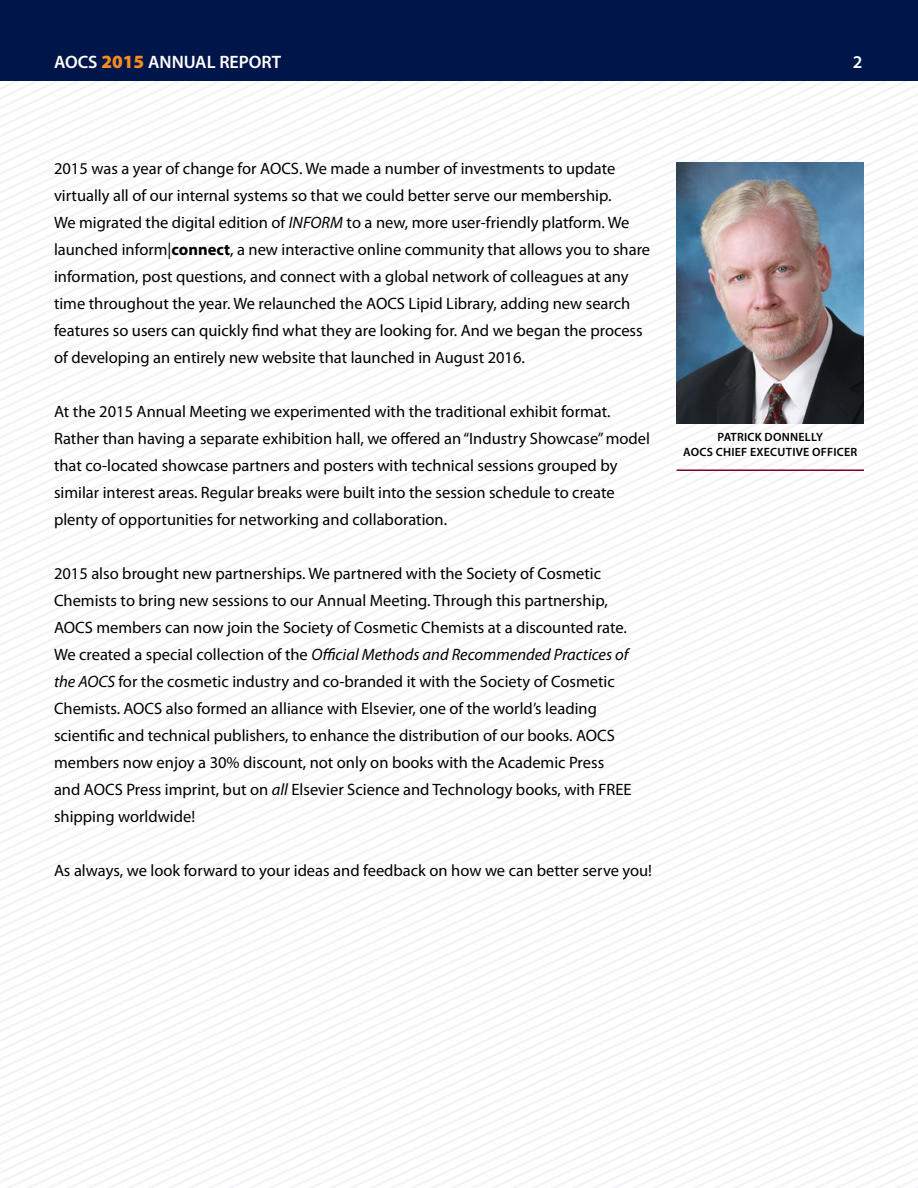
<style>
.page{position:relative;width:918px;height:1188px;background:#fff}
.page>*{position:absolute;margin:0;border:0;box-sizing:border-box;transform-origin:0 0}
.t1{font:600 18px "Myriad Pro";color:#fff}
.t2{font:16.5px/27px "Myriad Pro";color:#000}
.t3{font:600 12px/15px "Myriad Pro";letter-spacing:.02em;color:#000;text-align:center}
.s1{font-weight:900;font-size:18.75px;color:#f68b1f}
.s2{font-style:italic}
.s3{font-weight:700}
</style>
<div class="page">
<svg style="left:11px;top:781px;width:907px;height:406px"></svg>
<svg style="left:15px;top:789px;width:903px;height:398px"></svg>
<svg style="left:18px;top:797px;width:900px;height:390px"></svg>
<svg style="left:22px;top:805px;width:896px;height:382px"></svg>
<svg style="left:25px;top:812px;width:893px;height:376px"></svg>
<svg style="left:29px;top:820px;width:889px;height:368px"></svg>
<svg style="left:33px;top:828px;width:885px;height:360px"></svg>
<svg style="left:36px;top:835px;width:882px;height:353px"></svg>
<svg style="left:40px;top:843px;width:878px;height:345px"></svg>
<svg style="left:44px;top:851px;width:874px;height:337px"></svg>
<svg style="left:47px;top:859px;width:871px;height:329px"></svg>
<svg style="left:51px;top:866px;width:867px;height:322px"></svg>
<svg style="left:54px;top:874px;width:864px;height:314px"></svg>
<svg style="left:58px;top:882px;width:860px;height:306px"></svg>
<svg style="left:62px;top:890px;width:856px;height:298px"></svg>
<svg style="left:65px;top:897px;width:853px;height:291px"></svg>
<svg style="left:69px;top:905px;width:849px;height:283px"></svg>
<svg style="left:72px;top:913px;width:846px;height:275px"></svg>
<svg style="left:76px;top:921px;width:842px;height:267px"></svg>
<svg style="left:80px;top:928px;width:838px;height:260px"></svg>
<svg style="left:83px;top:936px;width:835px;height:252px"></svg>
<div style="left:0;top:0;width:918px;height:81px;background:#001549"></div>
<img style="left:677px;top:162px;width:186px;height:261px">
<hr style="left:677px;top:470px;width:187px;height:1px;background:#7d002e">
<p class="t1" style="left:54px;top:51px;width:229px">AOCS <span class="s1">2015</span> ANNUAL REPORT</p>
<p class="t1" style="left:853px;top:51px;width:11px">2</p>
<p class="t2" style="left:54px;top:155px;width:598px">2015 was a year of change for AOCS. We made a number of investments to update virtually all of our internal systems so that we could better serve our membership.<br>We migrated the digital edition of <span class="s2">INFORM</span> to a new, more user-friendly platform. We launched inform|<span class="s3">connect</span>, a new interactive online community that allows you to share information, post questions, and connect with a global network of colleagues at any time throughout the year. We relaunched the AOCS Lipid Library, adding new search features so users can quickly find what they are looking for. And we began the process of developing an entirely new website that launched in August 2016.</p>
<p class="t2" style="left:54px;top:398px;width:598px">At the 2015 Annual Meeting we experimented with the traditional exhibit format.<br>Rather than having a separate exhibition hall, we offered an “Industry Showcase” model that co-located showcase partners and posters with technical sessions grouped by similar interest areas. Regular breaks were built into the session schedule to create plenty of opportunities for networking and collaboration.</p>
<p class="t2" style="left:54px;top:560px;width:579px">2015 also brought new partnerships. We partnered with the Society of Cosmetic Chemists to bring new sessions to our Annual Meeting. Through this partnership, AOCS members can now join the Society of Cosmetic Chemists at a discounted rate.<br>We created a special collection of the <span class="s2">Official Methods and Recommended Practices of the AOCS</span> for the cosmetic industry and co-branded it with the Society of Cosmetic Chemists. AOCS also formed an alliance with Elsevier, one of the world’s leading scientific and technical publishers, to enhance the distribution of our books. AOCS members now enjoy a 30% discount, not only on books with the Academic Press and AOCS Press imprint, but on <span class="s2">all</span> Elsevier Science and Technology books, with FREE shipping worldwide!</p>
<p class="t2" style="left:54px;top:857px;width:600px">As always, we look forward to your ideas and feedback on how we can better serve you!</p>
<p class="t3" style="left:683px;top:429px;width:176px">PATRICK DONNELLY<br>AOCS CHIEF EXECUTIVE OFFICER</p>
</div>
